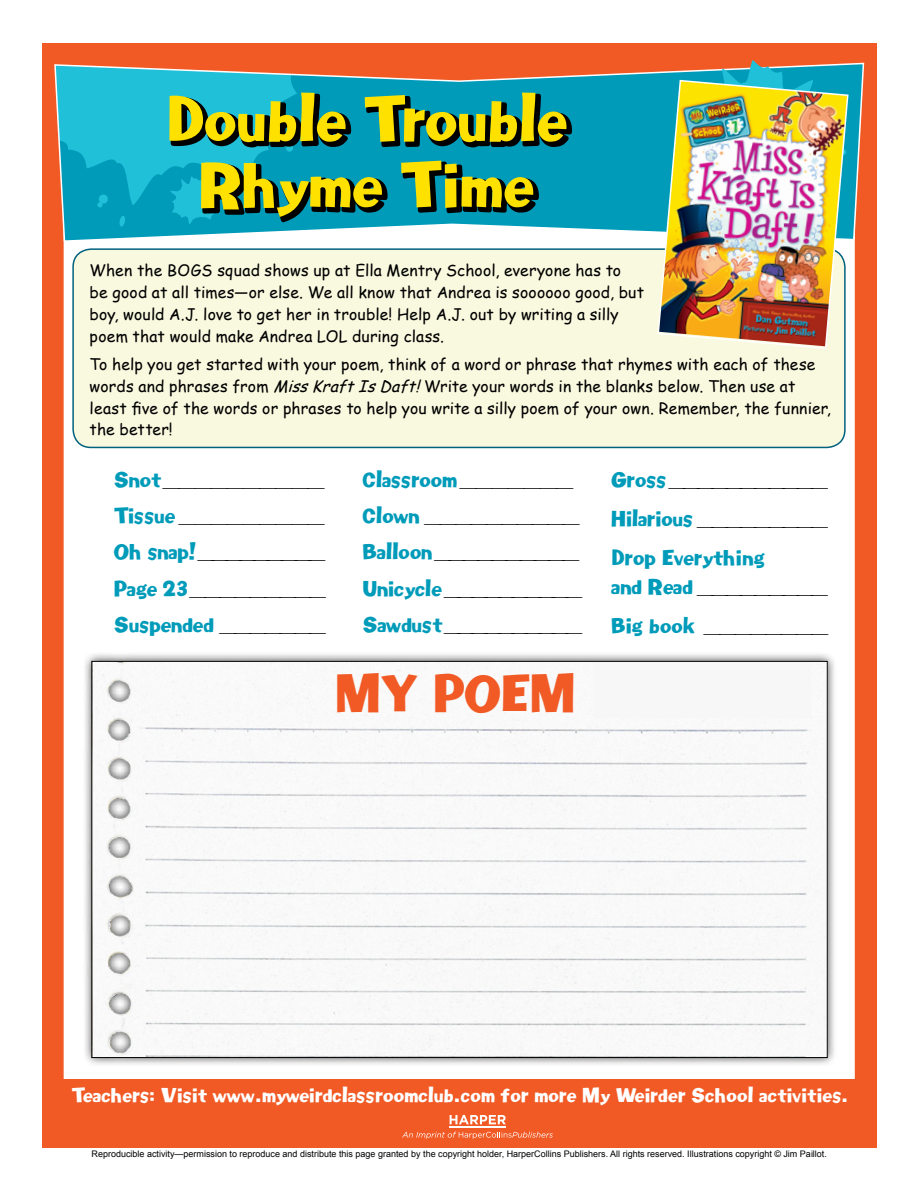
<style>
.page{position:relative;width:918px;height:1188px;background:#fff}
.page>*{position:absolute;margin:0;border:0;box-sizing:border-box;transform-origin:0 0}
.t1{font:54px/65.6px "Phoenix Chunky";letter-spacing:-.01em;color:#ffe100;text-align:center}
.t2{font:45px "Phoenix Chunky";color:#f15a25}
.t3{font:18.75px/36.3px "Phoenix Chunky";color:#000}
.t4{font:18.75px/39.3px "Phoenix Chunky";color:#019bba}
.t5{font:17.4px "Phoenix Chunky";letter-spacing:.01em;color:#fff}
.t6{font:15.75px/21.8px "Comic Sans MS";letter-spacing:.01em;color:#000}
.t7{font:9px "Arial";color:#000}
.s1{font-style:italic}
.s2{color:#019bba}
.s3{color:#000}
</style>
<div class="page">
<div style="left:42px;top:44px;width:835px;height:1104px;background:#f15a25"></div>
<div style="left:64px;top:174px;width:790px;height:954px;background:#fff"></div>
<svg style="left:54px;top:62px;width:811px;height:181px"></svg>
<svg style="left:683px;top:60px;width:163px;height:19px"></svg>
<div style="left:42px;top:1079px;width:834px;height:68px;background:#f15a25"></div>
<svg style="left:450px;top:1115px;width:56px;height:9px"></svg>
<hr style="left:450px;top:1126px;width:56px;height:2px;background:#fff">
<svg style="left:402px;top:1132px;width:151px;height:7px"></svg>
<svg style="left:55px;top:65px;width:519px;height:162px;background:#1b8698"></svg>
<div style="left:73px;top:249px;width:772px;height:198px;background:#f9f9e0;border-radius:18px"></div>
<div style="left:72px;top:248px;width:774px;height:200px;border:2px solid #00617f;border-radius:18px"></div>
<img style="left:657px;top:79px;width:192px;height:271px">
<div style="left:82px;top:651px;width:755px;height:416px;background:#000;opacity:.75"></div>
<img style="left:94px;top:663px;width:731px;height:393px">
<h1 class="t1" style="left:166px;top:90px;width:402px">Double Trouble<br>Rhyme Time</h1>
<p class="t6" style="left:90px;top:259px;width:556px">When the BOGS squad shows up at Ella Mentry School, everyone has to<br>be good at all times—or else. We all know that Andrea is soooooo good, but boy, would A.J. love to get her in trouble! Help A.J. out by writing a silly poem that would make Andrea LOL during class.</p>
<p class="t6" style="left:90px;top:353px;width:743px">To help you get started with your poem, think of a word or phrase that rhymes with each of these words and phrases from <span class="s1">MissKraftIsDaft!</span>Write your words in the blanks below. Then use at least five of the words or phrases to help you write a silly poem of your own. Remember, the funnier, the better!</p>
<p class="t3" style="left:114px;top:462px;width:115px"><span class="s2">Snot</span>___________<br><span class="s2">Tissue</span>__________<br><span class="s2">Oh snap!</span>__________<br><span class="s2">Page 23</span>__________<br><span class="s2">Suspended</span>________</p>
<p class="t3" style="left:363px;top:462px;width:110px"><span class="s2">Classroom</span>________<br><span class="s2">Clown</span>___________<br><span class="s2">Balloon</span>___________<br><span class="s2">Unicycle</span>___________<br><span class="s2">Sawdust</span>___________</p>
<p class="t4" style="left:612px;top:461px;width:155px">Gross<span class="s3">____________<br></span>Hilarious<span class="s3">__________<br></span>Drop Everything</p>
<p class="t3" style="left:612px;top:568px;width:100px;line-height:39.3px"><span class="s2">and Read</span>__________<br><span class="s2">Big book</span>_________</p>
<h2 class="t2" style="left:336px;top:666px;width:167px">My Poem</h2>
<p class="t5" style="left:72px;top:1085px;width:778px">Teachers: Visit www.myweirdclassroomclub.com for more My Weirder School activities.</p>
<p class="t7" style="left:92px;top:1148px;width:737px">Reproducible activity—permission to reproduce and distribute this page granted by the copyright holder, HarperCollins Publishers. All rights reserved. Illustrations copyright © Jim Paillot.</p>
</div>
